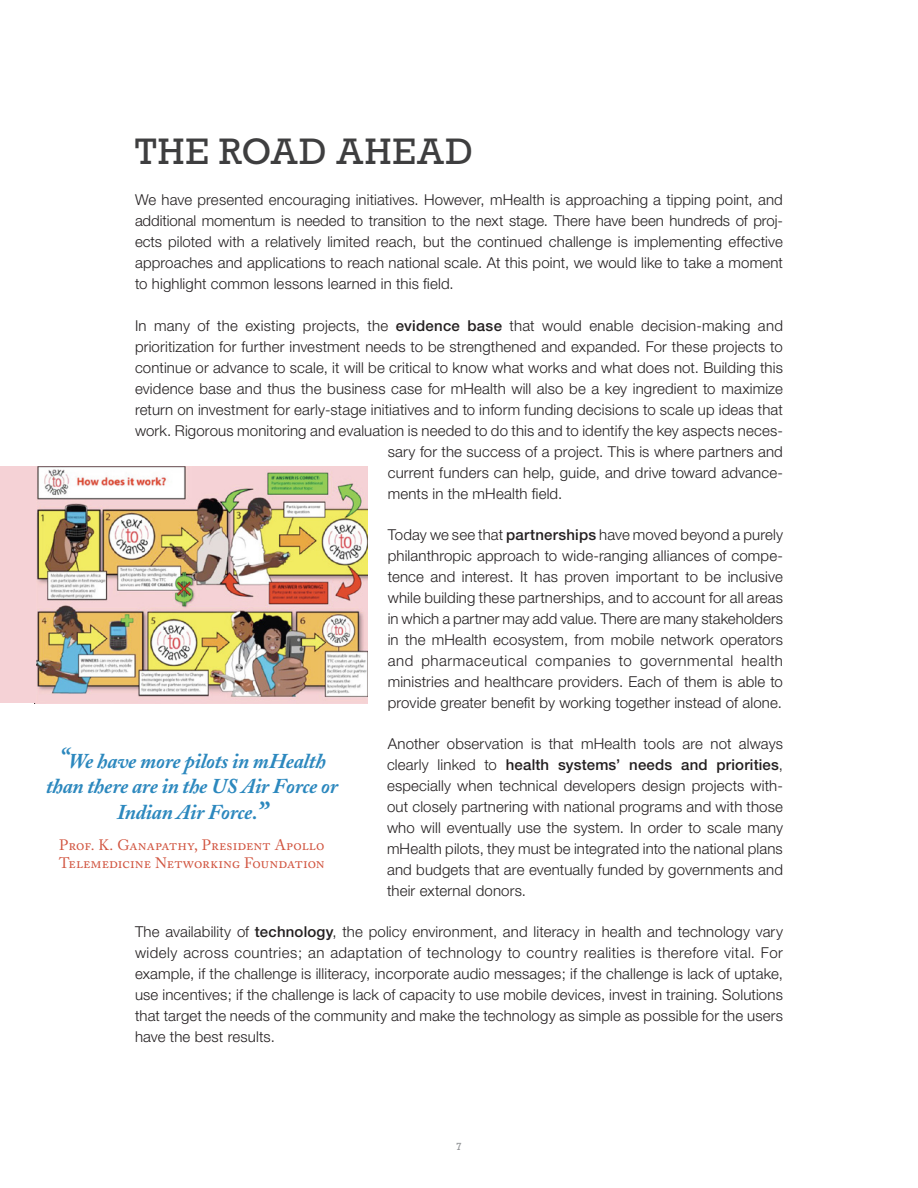
<style>
.page{position:relative;width:918px;height:1188px;background:#fff}
.page>*{position:absolute;margin:0;border:0;box-sizing:border-box;transform-origin:0 0}
.Body_copy{font:37.5px "Rockwell";letter-spacing:.035em;color:#3e3e3f}
.Body_copy-2{font:italic 700 21px/25.5px "Adobe Caslon";letter-spacing:-.01em;color:#2c88be;text-align:center}
.Body_copy-3{font:300 15px/21px "Helvetica Neue";letter-spacing:.01em;color:#231f20;text-align:justify}
.Body_copy-4{font:15px/18px "Adobe Caslon Regular SC";letter-spacing:.005em;color:#d1543f}
.t1{font:10.5px "Rockwell";color:#939598}
.s1{font-weight:500}
.s2{font-weight:600;font-size:30px}
.s3{font-size:31.5px}
</style>
<div class="page">
<div style="left:0;top:466px;width:368px;height:238px;background:#f5d2d6"></div>
<img style="left:34px;top:466px;width:334px;height:238px">
<div style="left:18px;top:466px;width:18px;height:237px;background:#f5d2d6"></div>
<p class="Body_copy" style="left:135px;top:130px;width:340px">THE ROAD AHEAD</p>
<p class="Body_copy-3" style="left:135px;top:189px;width:649px">We have presented encouraging initiatives. However, mHealth is approaching a tipping point, and additional momentum is needed to transition to the next stage. There have been hundreds of proj&shy;ects piloted with a relatively limited reach, but the continued challenge is implementing effective approaches and applications to reach national scale. At this point, we would like to take a moment to highlight common lessons learned in this field.</p>
<p class="Body_copy-3" style="left:135px;top:314px;width:649px">In many of the existing projects, the <span class="s1">evidence base</span> that would enable decision-making and</p>
<p class="Body_copy-3" style="left:135px;top:335px;width:649px">prioritization for further investment needs to be strengthened and expanded. For these projects to</p>
<p class="Body_copy-3" style="left:135px;top:356px;width:649px">continue or advance to scale, it will be critical to know what works and what does not. Building this</p>
<p class="Body_copy-3" style="left:135px;top:377px;width:649px">evidence base and thus the business case for mHealth will also be a key ingredient to maximize</p>
<p class="Body_copy-3" style="left:135px;top:398px;width:649px">return on investment for early-stage initiatives and to inform funding decisions to scale up ideas that</p>
<p class="Body_copy-3" style="left:135px;top:419px;width:649px">work. Rigorous monitoring and evaluation is needed to do this and to identify the key aspects neces-</p>
<p class="Body_copy-3" style="left:388px;top:440px;width:397px">sary for the success of a project. This is where partners and</p>
<p class="Body_copy-3" style="left:388px;top:461px;width:397px">current funders can help, guide, and drive toward advance-</p>
<p class="Body_copy-3" style="left:388px;top:482px;width:176px">ments in the mHealth field.</p>
<p class="Body_copy-3" style="left:388px;top:524px;width:397px">Today we see that <span class="s1">partnerships</span> have moved beyond a purely philanthropic approach to wide-ranging alliances of compe&shy;tence and interest. It has proven important to be inclusive while building these partnerships, and to account for all areas in which a partner may add value. There are many stakeholders in the mHealth ecosystem, from mobile network operators and pharmaceutical companies to governmental health ministries and healthcare providers. Each of them is able to provide greater benefit by working together instead of alone.</p>
<p class="Body_copy-3" style="left:387px;top:733px;width:398px">Another observation is that mHealth tools are not always clearly linked to <span class="s1">health systems’ needs and priorities</span>, especially when technical developers design projects with&shy;out closely partnering with national programs and with those who will eventually use the system. In order to scale many mHealth pilots, they must be integrated into the national plans and budgets that are eventually funded by governments and their external donors.</p>
<p class="Body_copy-3" style="left:135px;top:921px;width:649px">The availability of <span class="s1">technology</span>, the policy environment, and literacy in health and technology vary widely across countries; an adaptation of technology to country realities is therefore vital. For example, if the challenge is illiteracy, incorporate audio messages; if the challenge is lack of uptake, use incentives; if the challenge is lack of capacity to use mobile devices, invest in training. Solutions that target the needs of the community and make the technology as simple as possible for the users have the best results.</p>
<p class="Body_copy-2" style="left:46px;top:749px;width:293px"><span class="s2">“</span>We have more pilots in mHealth than there are in the US Air Force or<br>Indian Air Force.<span class="s3">”</span></p>
<p class="Body_copy-4" style="left:59px;top:837px;width:267px">Prof. K. Ganapathy, President Apollo<br>Telemedicine Networking Foundation</p>
<p class="t1" style="left:456px;top:1140px;width:7px">7</p>
</div>
